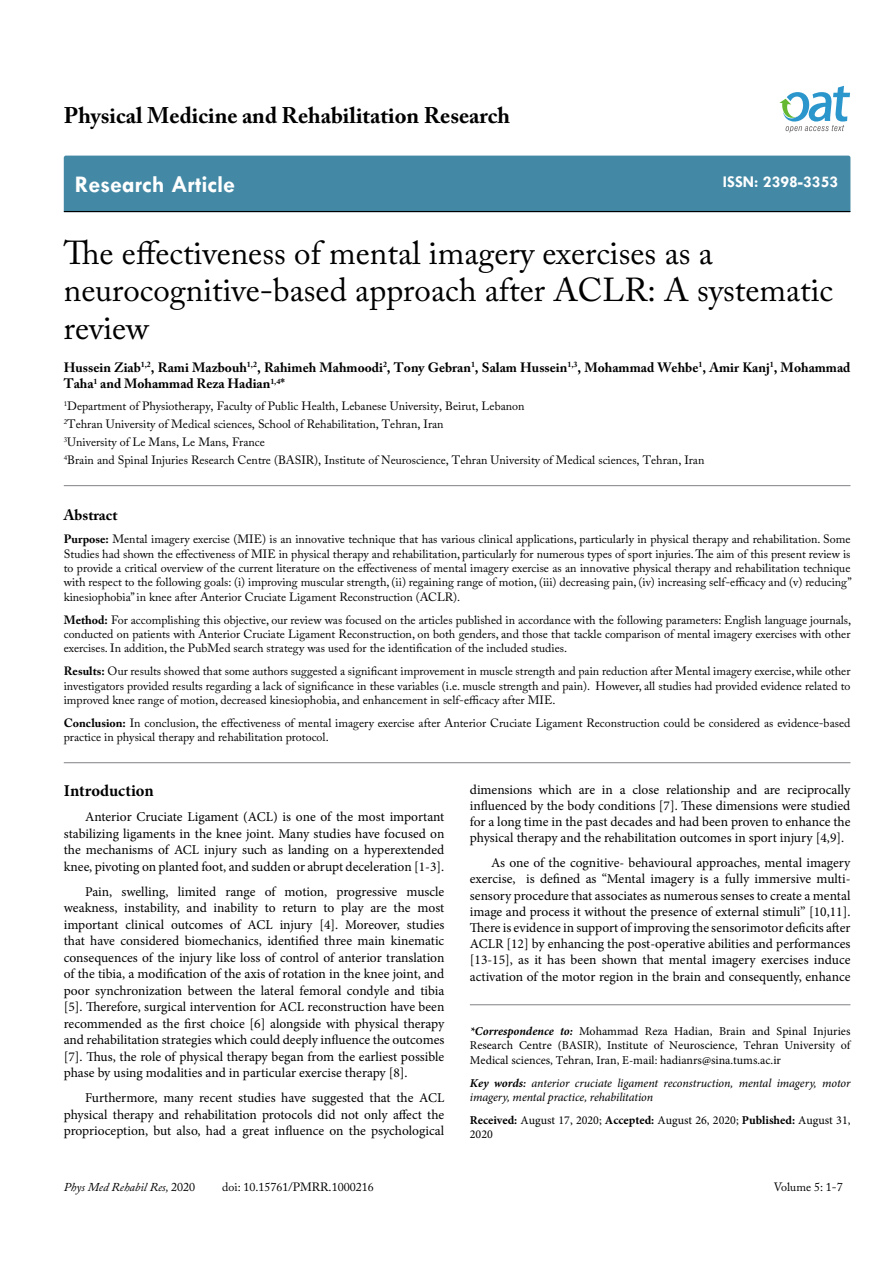
<style>
.page{position:relative;width:893px;height:1263px;background:#fff}
.page>*{position:absolute;margin:0;border:0;box-sizing:border-box;transform-origin:0 0}
.t1{font:33px/37.5px "Adobe Caslon Pro";color:#000}
.t2{font:700 24px "Tw Cen";color:#fff}
.t3{font:700 22.5px "Adobe Caslon Pro";color:#000}
.t4{font:700 16.5px "Tw Cen";color:#fff}
.t5{font:700 16.5px "Minion Pro";letter-spacing:-.005em;color:#000}
.t6{font:700 15px "Adobe Caslon Pro";color:#000}
.t7{font:13.5px/16.5px "Minion Pro";color:#000;text-align:justify}
.t8{font:700 13.5px/16.2px "Adobe Caslon Pro";color:#000}
.t9{font:12px/14.4px "Adobe Caslon Pro";color:#000;text-align:justify}
.t10{font:12px/14.4px "Minion Pro";color:#000;text-align:justify}
.t11{font:italic 12px/14.4px "Minion Pro";letter-spacing:-.01em;color:#000}
.t12{font:italic 12px "Adobe Caslon Pro";color:#000}
.s1{font-weight:700}
.s2{font-weight:700;font-style:italic}
.s3{font-weight:600}
.s4{font-style:normal}
</style>
<div class="page">
<div style="left:64px;top:156px;width:786px;height:55px;background:#4389a5"></div>
<hr style="left:64px;top:211px;width:786px;height:1px;background:#000">
<svg style="left:779px;top:86px;width:71px;height:47px"></svg>
<hr style="left:470px;top:1004px;width:380px;height:1px;background:#808285">
<hr style="left:64px;top:485px;width:786px;height:1px;background:#808285">
<hr style="left:64px;top:762px;width:786px;height:1px;background:#808285">
<h3 class="t3" style="left:64px;top:102px;width:448px">Physical Medicine and Rehabilitation Research</h3>
<h2 class="t2" style="left:75px;top:170px;width:162px">Research Article</h2>
<h3 class="t4" style="left:723px;top:172px;width:117px">ISSN: 2398-3353</h3>
<h1 class="t1" style="left:64px;top:234px;width:771px">The effectiveness of mental imagery exercises as a neurocognitive-based approach after ACLR: A systematic review</h1>
<p class="t8" style="left:64px;top:359px;width:788px">Hussein Ziab<sup>1,2</sup>, Rami Mazbouh<sup>1,2</sup>, Rahimeh Mahmoodi<sup>2</sup>, Tony Gebran<sup>1</sup>, Salam Hussein<sup>1,3</sup>, Mohammad Wehbe<sup>1</sup>, Amir Kanj<sup>1</sup>, Mohammad<br>Taha<sup>1</sup> and Mohammad Reza Hadian<sup>1,4</sup>*</p>
<p class="t9" style="left:64px;top:397px;width:642px;line-height:18px;text-align:left"><sup>1</sup>Department of Physiotherapy, Faculty of Public Health, Lebanese University, Beirut, Lebanon<br><sup>2</sup>Tehran University of Medical sciences, School of Rehabilitation, Tehran, Iran<br><sup>3</sup>University of Le Mans, Le Mans, France<br><sup>4</sup>Brain and Spinal Injuries Research Centre (BASIR), Institute of Neuroscience, Tehran University of Medical sciences, Tehran, Iran</p>
<p class="t6" style="left:64px;top:506px;width:55px">Abstract</p>
<p class="t9" style="left:64px;top:532px;width:789px"><span class="s1">Purpose:</span> Mental imagery exercise (MIE) is an innovative technique that has various clinical applications, particularly in physical therapy and rehabilitation. Some Studies had shown the effectiveness of MIE in physical therapy and rehabilitation, particularly for numerous types of sport injuries. The aim of this present review is to provide a critical overview of the current literature on the effectiveness of mental imagery exercise as an innovative physical therapy and rehabilitation technique with respect to the following goals: (i) improving muscular strength, (ii) regaining range of motion, (iii) decreasing pain, (iv) increasing self-efficacy and (v) reducing” kinesiophobia” in knee after Anterior Cruciate Ligament Reconstruction (ACLR).</p>
<p class="t9" style="left:64px;top:612px;width:789px"><span class="s1">Method:</span> For accomplishing this objective, our review was focused on the articles published in accordance with the following parameters: English language journals, conducted on patients with Anterior Cruciate Ligament Reconstruction, on both genders, and those that tackle comparison of mental imagery exercises with other exercises. In addition, the PubMed search strategy was used for the identification of the included studies.</p>
<p class="t9" style="left:64px;top:664px;width:788px"><span class="s1">Results:</span> Our results showed that some authors suggested a significant improvement in muscle strength and pain reduction after Mental imagery exercise, while other investigators provided results regarding a lack of significance in these variables (i.e. muscle strength and pain). However, all studies had provided evidence related to improved knee range of motion, decreased kinesiophobia, and enhancement in self-efficacy after MIE.</p>
<p class="t9" style="left:64px;top:716px;width:788px"><span class="s1">Conclusion:</span> In conclusion, the effectiveness of mental imagery exercise after Anterior Cruciate Ligament Reconstruction could be considered as evidence-based practice in physical therapy and rehabilitation protocol.</p>
<h3 class="t5" style="left:64px;top:779px;width:91px">Introduction</h3>
<p class="t7" style="left:64px;top:808px;width:382px;text-indent:21px">Anterior Cruciate Ligament (ACL) is one of the most important stabilizing ligaments in the knee joint. Many studies have focused on the mechanisms of ACL injury such as landing on a hyperextended knee, pivoting on planted foot, and sudden or abrupt deceleration [1-3].</p>
<p class="t7" style="left:64px;top:883px;width:382px;text-indent:21px">Pain, swelling, limited range of motion, progressive muscle weakness, instability, and inability to return to play are the most important clinical outcomes of ACL injury [4]. Moreover, studies that have considered biomechanics, identified three main kinematic consequences of the injury like loss of control of anterior translation of the tibia, a modification of the axis of rotation in the knee joint, and poor synchronization between the lateral femoral condyle and tibia [5]. Therefore, surgical intervention for ACL reconstruction have been recommended as the first choice [6] alongside with physical therapy and rehabilitation strategies which could deeply influence the outcomes [7]. Thus, the role of physical therapy began from the earliest possible phase by using modalities and in particular exercise therapy [8].</p>
<p class="t7" style="left:64px;top:1089px;width:382px;text-indent:21px">Furthermore, many recent studies have suggested that the ACL physical therapy and rehabilitation protocols did not only affect the proprioception, but also, had a great influence on the psychological</p>
<p class="t7" style="left:470px;top:781px;width:382px">dimensions which are in a close relationship and are reciprocally influenced by the body conditions [7]. These dimensions were studied for a long time in the past decades and had been proven to enhance the physical therapy and the rehabilitation outcomes in sport injury [4,9].</p>
<p class="t7" style="left:470px;top:855px;width:382px;text-indent:21px">As one of the cognitive- behavioural approaches, mental imagery exercise, is defined as “Mental imagery is a fully immersive multi&shy;sensory procedure that associates as numerous senses to create a mental image and process it without the presence of external stimuli” [10,11].<br>There is evidence in support of improving the sensorimotor deficits after ACLR [12] by enhancing the post-operative abilities and performances [13-15], as it has been shown that mental imagery exercises induce activation of the motor region in the brain and consequently, enhance</p>
<p class="t10" style="left:470px;top:1024px;width:382px"><span class="s2">*Correspondence to:</span> Mohammad Reza Hadian, Brain and Spinal Injuries Research Centre (BASIR), Institute of Neuroscience, Tehran University of Medical sciences, Tehran, Iran, E-mail: hadianrs@sina.tums.ac.ir</p>
<p class="t11" style="left:470px;top:1075px;width:382px"><span class="s1">Key words</span><span class="s3">:</span> anterior cruciate ligament reconstruction, mental imagery, motor imagery, mental practice, rehabilitation</p>
<p class="t10" style="left:470px;top:1113px;width:382px"><span class="s1">Received:</span> August 17, 2020; <span class="s1">Accepted:</span> August 26, 2020; <span class="s1">Published:</span> August 31,<br>2020</p>
<p class="t12" style="left:64px;top:1180px;width:133px">Phys Med Rehabil Res, <span class="s4">2020</span></p>
<p class="t9" style="left:222px;top:1180px;width:153px">doi: 10.15761/PMRR.1000216</p>
<p class="t9" style="left:774px;top:1180px;width:71px">Volume 5: 1-7</p>
</div>
